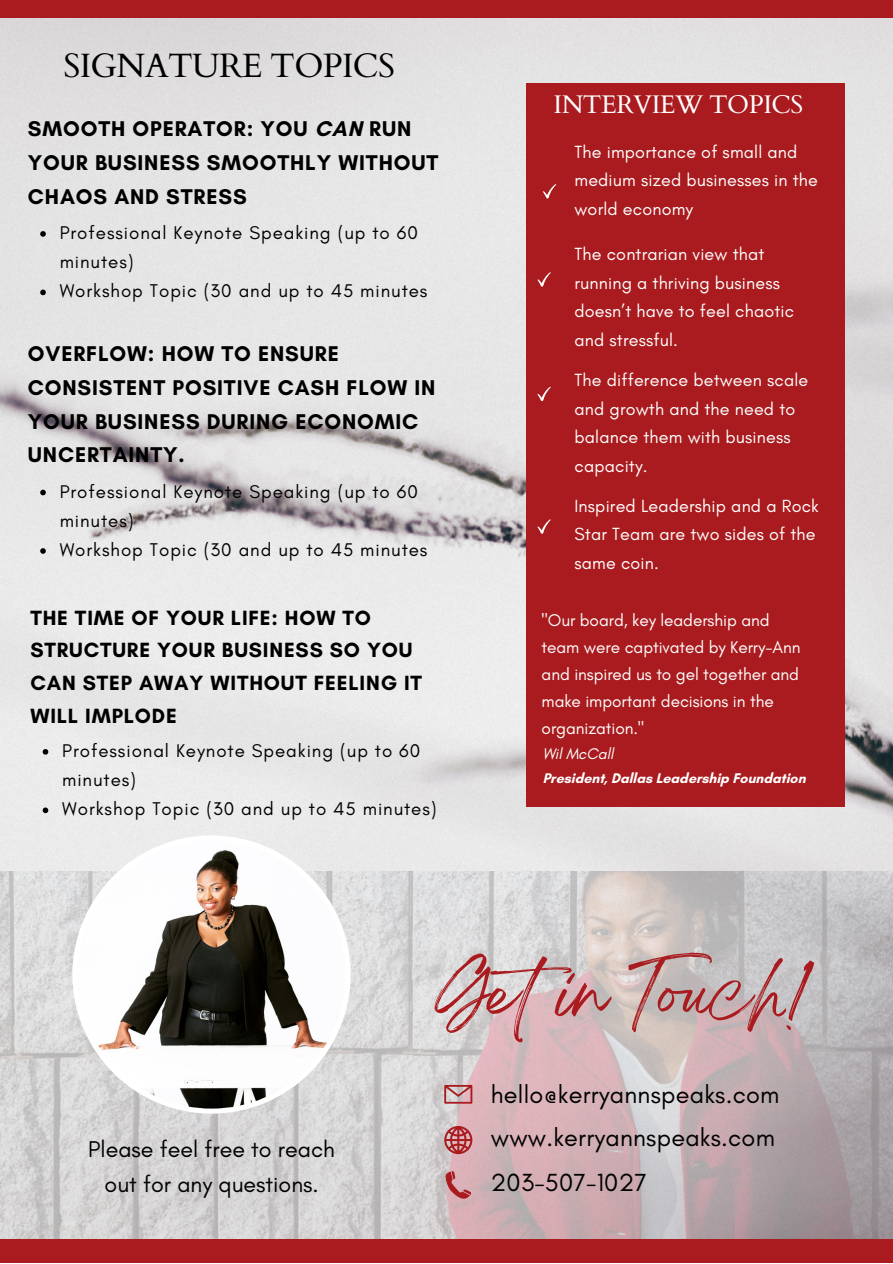
<style>
.page{position:relative;width:893px;height:1264px;background:#fff}
.page>*{position:absolute;margin:0;border:0;box-sizing:border-box;transform-origin:0 0}
.t1{font:58.05px "Breathing";letter-spacing:-.02em;color:#a91b1e}
.t2{font:33.75px "Cardo";letter-spacing:-.02em;color:#000}
.t3{font:25.5px "Cardo";letter-spacing:-.02em;color:#fff}
.t4{font:25.2px "Glacial Indifference";letter-spacing:.01em;color:#000}
.t5{font:23.25px/34.8px "Glacial Indifference";color:#000;text-align:center}
.t6{font:700 21.75px/33.8px "Glacial Indifference";letter-spacing:.04em;color:#000}
.t7{font:700 21px/32.5px "Glacial Indifference";letter-spacing:.04em;color:#000}
.t8{font:18.75px/29.2px "Glacial Indifference";letter-spacing:.05em;color:#000}
.t9{font:17.85px/28.7px "Glacial Indifference";letter-spacing:.01em;color:#fff}
.t10{font:17.25px/27px "Glacial Indifference";letter-spacing:-.005em;color:#fff}
.t11{font:italic 15.75px "Glacial Indifference";letter-spacing:-.005em;color:#fff}
.t12{font:700 14.25px "Glacial Indifference";letter-spacing:-.005em;color:#fff}
</style>
<div class="page">
<img style="left:0;top:18px;width:892px;height:853px">
<img style="left:0;top:871px;width:892px;height:368px">
<svg style="left:72px;top:835px;width:278px;height:278px"></svg>
<svg style="left:444px;top:1125px;width:28px;height:29px"></svg>
<svg style="left:444px;top:1084px;width:28px;height:19px"></svg>
<div style="left:526px;top:83px;width:318px;height:723px;background:#a91b1e"></div>
<div style="left:0;top:1239px;width:892px;height:23px;background:#a91b1e"></div>
<svg style="left:444px;top:1168px;width:27px;height:34px"></svg>
<svg style="left:542px;top:184px;width:14px;height:14px"></svg>
<svg style="left:537px;top:272px;width:13px;height:15px"></svg>
<svg style="left:537px;top:519px;width:13px;height:15px"></svg>
<svg style="left:537px;top:387px;width:13px;height:14px"></svg>
<svg style="left:40px;top:231px;width:6px;height:6px"></svg>
<svg style="left:40px;top:289px;width:6px;height:6px"></svg>
<svg style="left:43px;top:749px;width:5px;height:5px"></svg>
<svg style="left:43px;top:807px;width:5px;height:6px"></svg>
<svg style="left:40px;top:489px;width:6px;height:6px"></svg>
<svg style="left:40px;top:548px;width:6px;height:6px"></svg>
<div style="left:0;top:0;width:892px;height:18px;background:#a91b1e"></div>
<h2 class="t2" style="left:63px;top:44px;width:333px">SIGNATURE TOPICS</h2>
<p class="t6" style="left:28px;top:112px;width:412px">SMOOTH OPERATOR: YOU CAN RUN<br>YOUR BUSINESS SMOOTHLY WITHOUT<br>CHAOS AND STRESS</p>
<p class="t8" style="left:60px;top:218px;width:369px">Professional Keynote Speaking (up to 60 minutes)<br>Workshop Topic (30 and up to 45 minutes</p>
<p class="t6" style="left:28px;top:336px;width:409px">OVERFLOW: HOW TO ENSURE<br>CONSISTENT POSITIVE CASH FLOW IN<br>YOUR BUSINESS DURING ECONOMIC<br>UNCERTAINTY.</p>
<p class="t8" style="left:60px;top:476px;width:369px">Professional Keynote Speaking (up to 60 minutes)<br>Workshop Topic (30 and up to 45 minutes</p>
<p class="t7" style="left:30px;top:601px;width:393px">THE TIME OF YOUR LIFE: HOW TO<br>STRUCTURE YOUR BUSINESS SO YOU<br>CAN STEP AWAY WITHOUT FEELING IT<br>WILL IMPLODE</p>
<p class="t8" style="left:62px;top:735px;width:376px">Professional Keynote Speaking (up to 60 minutes)<br>Workshop Topic (30 and up to 45 minutes)</p>
<h3 class="t3" style="left:553px;top:88px;width:251px">INTERVIEW TOPICS</h3>
<p class="t9" style="left:574px;top:137px;width:245px">The importance of small and medium sized businesses in the world economy</p>
<p class="t9" style="left:574px;top:239px;width:221px">The contrarian view that running a thriving business doesn’t have to feel chaotic and stressful.</p>
<p class="t9" style="left:574px;top:366px;width:235px">The difference between scale and growth and the need to balance them with business capacity.</p>
<p class="t9" style="left:574px;top:491px;width:246px">Inspired Leadership and a Rock<br>Star Team are two sides of the same coin.</p>
<p class="t10" style="left:541px;top:606px;width:260px">"Our board, key leadership and team were captivated by Kerry-Ann and inspired us to gel together and make important decisions in the organization."</p>
<p class="t11" style="left:542px;top:744px;width:72px">Wil McCall</p>
<p class="t12" style="left:542px;top:769px;width:264px">President, Dallas Leadership Foundation</p>
<h1 class="t1" style="left:435px;top:975px;width:374px">Getin Touch!</h1>
<h3 class="t5" style="left:88px;top:1131px;width:248px">Please feel free to reach out for any questions.</h3>
<h3 class="t4" style="left:491px;top:1078px;width:290px">hello@kerryannspeaks.com</h3>
<h3 class="t4" style="left:491px;top:1121px;width:286px">www.kerryannspeaks.com</h3>
<h3 class="t4" style="left:491px;top:1167px;width:157px">203-507-1027</h3>
</div>
